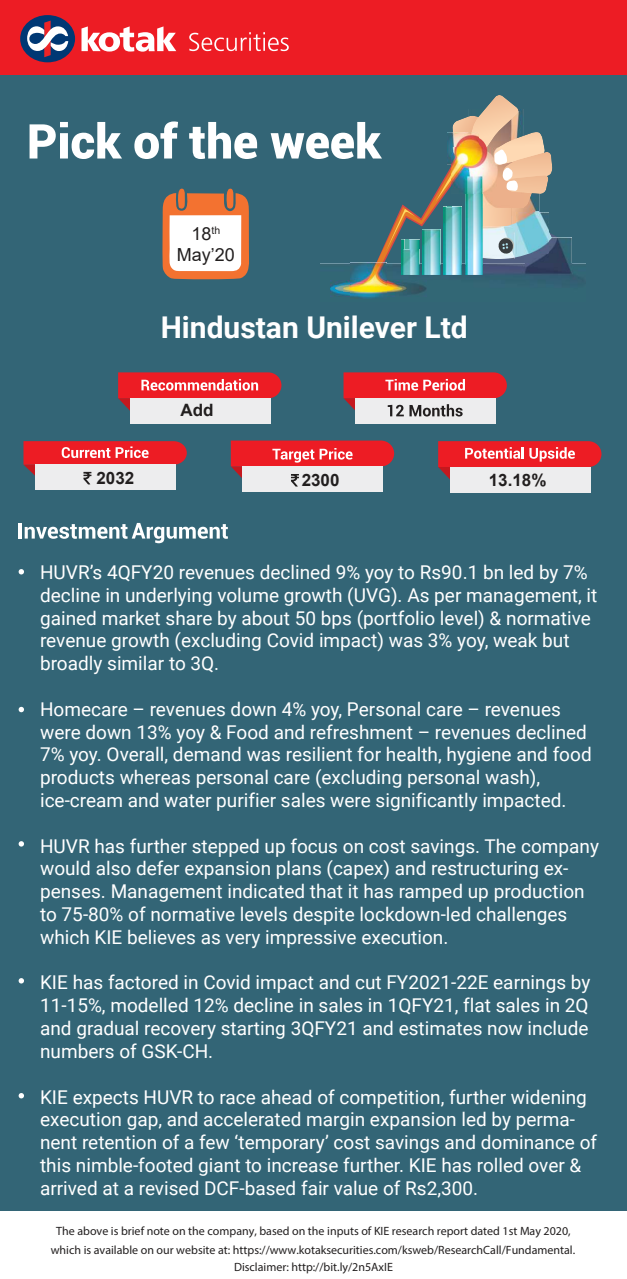
<style>
.page{position:relative;width:627px;height:1279px;background:#fff}
.page>*{position:absolute;margin:0;border:0;box-sizing:border-box;transform-origin:0 0}
.t1{font:700 30px "Roboto";color:#fff}
.t2{font:19px/22.8px "Roboto";color:#fff}
.t3{font:18px/21px "Arial";color:#221f1f;text-align:center}
.t4{font:700 17px "Arial";color:#221f1f}
.t5{font:12px/18.9px "Myriad Pro";color:#221f1f;text-align:center}
</style>
<div class="page">
<div style="left:0;top:0;width:627px;height:75px;background:#ed1c24"></div>
<div style="left:20px;top:15px;width:55px;height:47px;background:#003874;border-radius:50%"></div>
<svg style="left:27px;top:21px;width:41px;height:36px"></svg>
<svg style="left:81px;top:26px;width:95px;height:26px"></svg>
<svg style="left:189px;top:32px;width:100px;height:19px"></svg>
<div style="left:0;top:75px;width:627px;height:1143px;background:#336576"></div>
<hr style="left:19px;top:523px;width:3px;height:16px;background:#fff">
<svg style="left:25px;top:523px;width:203px;height:20px"></svg>
<svg style="left:19px;top:569px;width:5px;height:5px"></svg>
<svg style="left:19px;top:707px;width:5px;height:5px"></svg>
<svg style="left:19px;top:978px;width:5px;height:5px"></svg>
<svg style="left:19px;top:841px;width:5px;height:6px"></svg>
<svg style="left:19px;top:1093px;width:5px;height:5px"></svg>
<svg style="left:30px;top:122px;width:92px;height:37px"></svg>
<svg style="left:134px;top:121px;width:44px;height:38px"></svg>
<svg style="left:189px;top:122px;width:68px;height:37px"></svg>
<svg style="left:162px;top:188px;width:87px;height:92px;background:#e3b69e"></svg>
<div style="left:130px;top:398px;width:140px;height:26px;background:#ededee"></div>
<svg style="left:118px;top:372px;width:163px;height:39px"></svg>
<div style="left:355px;top:398px;width:140px;height:26px;background:#ededee"></div>
<svg style="left:343px;top:372px;width:164px;height:45px"></svg>
<div style="left:36px;top:464px;width:140px;height:26px;background:#ededee"></div>
<svg style="left:23px;top:441px;width:164px;height:43px"></svg>
<div style="left:450px;top:467px;width:140px;height:26px;background:#ededee"></div>
<svg style="left:438px;top:441px;width:163px;height:39px"></svg>
<div style="left:242px;top:466px;width:140px;height:26px;background:#ededee"></div>
<svg style="left:231px;top:441px;width:163px;height:46px"></svg>
<img style="left:483px;top:208px;width:28px;height:3px">
<img style="left:511px;top:203px;width:26px;height:8px">
<img style="left:523px;top:110px;width:10px;height:98px">
<img style="left:483px;top:109px;width:40px;height:99px">
<img style="left:456px;top:117px;width:11px;height:16px">
<img style="left:518px;top:132px;width:26px;height:20px">
<img style="left:467px;top:95px;width:51px;height:54px">
<img style="left:518px;top:152px;width:34px;height:27px">
<img style="left:507px;top:175px;width:41px;height:19px">
<img style="left:365px;top:272px;width:214px;height:27px">
<svg style="left:455px;top:136px;width:32px;height:32px"></svg>
<svg style="left:456px;top:137px;width:29px;height:30px"></svg>
<img style="left:330px;top:294px;width:96px;height:3px">
<svg style="left:270px;top:122px;width:196px;height:172px"></svg>
<svg style="left:404px;top:239px;width:6px;height:11px"></svg>
<img style="left:401px;top:239px;width:3px;height:11px">
<img style="left:410px;top:239px;width:9px;height:11px">
<img style="left:401px;top:250px;width:18px;height:24px">
<img style="left:422px;top:229px;width:18px;height:45px">
<img style="left:444px;top:207px;width:17px;height:67px">
<img style="left:465px;top:193px;width:18px;height:81px">
<img style="left:335px;top:284px;width:71px;height:9px">
<img style="left:344px;top:285px;width:58px;height:7px">
<svg style="left:350px;top:286px;width:44px;height:6px"></svg>
<img style="left:351px;top:262px;width:36px;height:36px">
<div style="left:457px;top:140px;width:25px;height:26px;background:#e57b25;border-radius:50%"></div>
<img style="left:447px;top:133px;width:31px;height:32px">
<img style="left:452px;top:147px;width:45px;height:46px">
<svg style="left:481px;top:211px;width:90px;height:63px"></svg>
<svg style="left:494px;top:149px;width:24px;height:42px"></svg>
<div style="left:0;top:1212px;width:626px;height:67px;background:#fff"></div>
<p class="t3" style="left:177px;top:225px;width:60px">18<sup>th<br></sup>May’20</p>
<h1 class="t1" style="left:161px;top:310px;width:308px">Hindustan Unilever Ltd</h1>
<p class="t4" style="left:180px;top:401px;width:35px">Add</p>
<p class="t4" style="left:96px;top:468px;width:39px">2032</p>
<p class="t4" style="left:301px;top:470px;width:39px">2300</p>
<p class="t4" style="left:489px;top:470px;width:59px">13.18%</p>
<p class="t2" style="left:40px;top:562px;width:559px">HUVR’s 4QFY20 revenues declined 9% yoy to Rs90.1 bn led by 7% decline in underlying volume growth (UVG). As per management, it gained market share by about 50 bps (portfolio level) &amp; normative revenue growth (excluding Covid impact) was 3% yoy, weak but broadly similar to 3Q.</p>
<p class="t2" style="left:40px;top:699px;width:553px">Homecare – revenues down 4% yoy, Personal care – revenues were down 13% yoy &amp; Food and refreshment – revenues declined 7% yoy. Overall, demand was resilient for health, hygiene and food products whereas personal care (excluding personal wash), ice-cream and water purifier sales were significantly impacted.</p>
<p class="t2" style="left:40px;top:836px;width:560px">HUVR has further stepped up focus on cost savings. The company would also defer expansion plans (capex) and restructuring ex&shy;penses. Management indicated that it has ramped up production to 75-80% of normative levels despite lockdown-led challenges which KIE believes as very impressive execution.</p>
<p class="t2" style="left:40px;top:973px;width:551px;text-align:justify">KIE has factored in Covid impact and cut FY2021-22E earnings by 11-15%, modelled 12% decline in sales in 1QFY21, flat sales in 2Q and gradual recovery starting 3QFY21 and estimates now include numbers of GSK-CH.</p>
<p class="t2" style="left:40px;top:1087px;width:558px">KIE expects HUVR to race ahead of competition, further widening execution gap, and accelerated margin expansion led by perma&shy;nent retention of a few ‘temporary’ cost savings and dominance of this nimble-footed giant to increase further. KIE has rolled over &amp; arrived at a revised DCF-based fair value of Rs2,300.</p>
<p class="t5" style="left:51px;top:1222px;width:526px">The above is brief note on the company, based on the inputs of KIE research report dated 1st May 2020, which is available on our website at: https://www.kotaksecurities.com/ksweb/ResearchCall/Fundamental.</p>
<p class="t5" style="left:234px;top:1258px;width:160px">Disclaimer: http://bit.ly/2n5AxIE</p>
</div>
